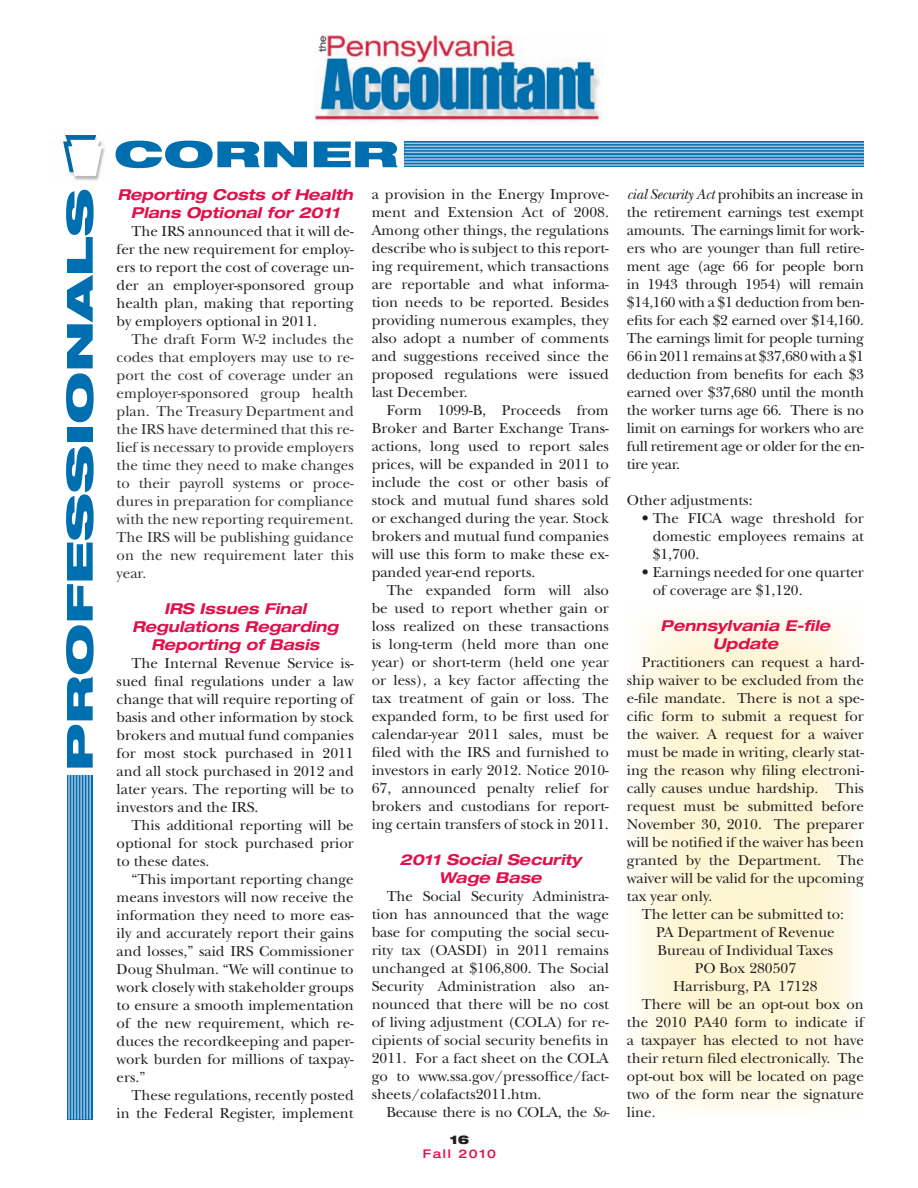
<style>
.page{position:relative;width:918px;height:1188px;background:#fff}
.page>*{position:absolute;margin:0;border:0;box-sizing:border-box;transform-origin:0 0}
.t1{font:15px/18px "New Baskerville";color:#231f20;text-align:justify}
.t2{font:15px/18px "New Baskerville";color:#313232;text-align:justify}
.t3{font:italic 700 expanded 15px/18px "Helvetica Neue";color:#e0104b;text-align:center}
.t4{font:15px "New Baskerville";letter-spacing:-.02em;color:#231f20}
.t5{font:500 expanded 12px "Helvetica Neue";letter-spacing:.14em;color:#e0104b}
.t6{font:900 expanded 12px "Helvetica Neue";color:#231f20}
.s1{font-style:italic}
</style>
<div class="page">
<img style="left:314px;top:35px;width:288px;height:90px">
<svg style="left:66px;top:446px;width:28px;height:322px"></svg>
<div style="left:67px;top:427px;width:26px;height:14px;background:#006faf"></div>
<svg style="left:66px;top:190px;width:28px;height:232px"></svg>
<svg style="left:116px;top:141px;width:191px;height:27px"></svg>
<svg style="left:314px;top:142px;width:84px;height:25px"></svg>
<img style="left:73px;top:142px;width:32px;height:39px">
<svg style="left:63px;top:135px;width:39px;height:41px"></svg>
<div style="left:67px;top:775px;width:26px;height:344px;background:#006faf"></div>
<hr style="left:68px;top:775px;width:2px;height:344px;background:#a5c3e1">
<hr style="left:71px;top:775px;width:2px;height:344px;background:#a5c3e1">
<hr style="left:74px;top:775px;width:2px;height:344px;background:#a5c3e1">
<hr style="left:77px;top:775px;width:2px;height:344px;background:#a5c3e1">
<hr style="left:80px;top:775px;width:2px;height:344px;background:#a5c3e1">
<hr style="left:83px;top:775px;width:2px;height:344px;background:#a5c3e1">
<hr style="left:86px;top:775px;width:2px;height:344px;background:#a5c3e1">
<hr style="left:89px;top:775px;width:2px;height:344px;background:#a5c3e1">
<svg style="left:404px;top:142px;width:460px;height:25px;background:#197bb6"></svg>
<hr style="left:404px;top:164px;width:460px;height:2px;background:#a5c3e1">
<hr style="left:404px;top:161px;width:460px;height:2px;background:#a5c3e1">
<hr style="left:404px;top:158px;width:460px;height:2px;background:#a5c3e1">
<hr style="left:404px;top:155px;width:460px;height:2px;background:#a5c3e1">
<hr style="left:404px;top:152px;width:460px;height:1px;background:#a5c3e1">
<hr style="left:404px;top:149px;width:460px;height:1px;background:#a5c3e1">
<hr style="left:404px;top:146px;width:460px;height:1px;background:#a5c3e1">
<hr style="left:404px;top:143px;width:460px;height:1px;background:#a5c3e1">
<svg style="left:635px;top:614px;width:222px;height:496px;background:#fef6db"></svg>
<p class="t3" style="left:117px;top:185px;width:237px">Reporting Costs of Health<br>Plans Optional for 2011</p>
<p class="t1" style="left:117px;top:222px;width:239px;text-indent:15px">The IRS announced that it will de&shy;fer the new requirement for employ&shy;ers to report the cost of coverage un&shy;der an employer-sponsored group health plan, making that reporting by employers optional in 2011.</p>
<p class="t2" style="left:117px;top:330px;width:239px;text-indent:15px">The draft Form W-2 includes the codes that employers may use to re&shy;port the cost of coverage under an employer-sponsored group health plan. The Treasury Department and the IRS have determined that this re&shy;lief is necessary to provide employers the time they need to make changes to their payroll systems or proce&shy;dures in preparation for compliance with the new reporting requirement.<br>The IRS will be publishing guidance on the new requirement later this year.</p>
<p class="t3" style="left:132px;top:599px;width:208px">IRS Issues Final<br>Regulations Regarding<br>Reporting of Basis</p>
<p class="t1" style="left:117px;top:654px;width:239px;text-indent:15px">The Internal Revenue Service is&shy;sued final regulations under a law change that will require reporting of basis and other information by stock brokers and mutual fund companies for most stock purchased in 2011 and all stock purchased in 2012 and later years. The reporting will be to investors and the IRS.</p>
<p class="t1" style="left:117px;top:816px;width:239px;text-indent:15px">This additional reporting will be optional for stock purchased prior to these dates.</p>
<p class="t1" style="left:117px;top:870px;width:239px;text-indent:15px">“This important reporting change means investors will now receive the information they need to more eas&shy;ily and accurately report their gains and losses,” said IRS Commissioner Doug Shulman. “We will continue to work closely with stakeholder groups to ensure a smooth implementation of the new requirement, which re&shy;duces the recordkeeping and paper&shy;work burden for millions of taxpay&shy;ers.”</p>
<p class="t1" style="left:117px;top:1086px;width:239px;text-align:right">These regulations, recently posted in the Federal Register, implement</p>
<p class="t1" style="left:372px;top:185px;width:239px">a provision in the Energy Improve&shy;ment and Extension Act of 2008.<br>Among other things, the regulations describe who is subject to this report&shy;ing requirement, which transactions are reportable and what informa&shy;tion needs to be reported. Besides providing numerous examples, they also adopt a number of comments and suggestions received since the proposed regulations were issued last December.</p>
<p class="t1" style="left:372px;top:401px;width:239px;text-indent:15px">Form 1099-B, Proceeds from Broker and Barter Exchange Trans&shy;actions, long used to report sales prices, will be expanded in 2011 to include the cost or other basis of stock and mutual fund shares sold or exchanged during the year. Stock brokers and mutual fund companies will use this form to make these ex&shy;panded year-end reports.</p>
<p class="t1" style="left:372px;top:581px;width:239px;text-indent:15px">The expanded form will also be used to report whether gain or loss realized on these transactions is long-term (held more than one year) or short-term (held one year or less), a key factor affecting the tax treatment of gain or loss. The expanded form, to be first used for calendar-year 2011 sales, must be filed with the IRS and furnished to investors in early 2012. Notice 2010- 67, announced penalty relief for brokers and custodians for report&shy;ing certain transfers of stock in 2011.</p>
<p class="t3" style="left:399px;top:850px;width:183px">2011 Social Security<br>Wage Base</p>
<p class="t1" style="left:372px;top:887px;width:239px;text-indent:15px">The Social Security Administra&shy;tion has announced that the wage base for computing the social secu&shy;rity tax (OASDI) in 2011 remains unchanged at $106,800. The Social Security Administration also an&shy;nounced that there will be no cost of living adjustment (COLA) for re&shy;cipients of social security benefits in 2011. For a fact sheet on the COLA go to www.ssa.gov/pressoffice/fact&shy;sheets/colafacts2011.htm.</p>
<p class="t4" style="left:386px;top:1103px;width:225px">Because there is no COLA, the <span class="s1">So-</span></p>
<p class="t6" style="left:450px;top:1132px;width:21px">16</p>
<p class="t5" style="left:423px;top:1147px;width:75px">Fall 2010</p>
<p class="t1" style="left:627px;top:185px;width:239px"><span class="s1">cial Security Act</span> prohibits an increase in the retirement earnings test exempt amounts. The earnings limit for work&shy;ers who are younger than full retire&shy;ment age (age 66 for people born in 1943 through 1954) will remain $14,160 with a $1 deduction from ben&shy;efits for each $2 earned over $14,160.<br>The earnings limit for people turning 66 in 2011 remains at $37,680 with a $1 deduction from benefits for each $3 earned over $37,680 until the month the worker turns age 66. There is no limit on earnings for workers who are full retirement age or older for the en&shy;tire year.</p>
<p class="t1" style="left:627px;top:491px;width:127px">Other adjustments:</p>
<p class="t1" style="left:653px;top:509px;width:213px;text-indent:-11px">• The FICA wage threshold for domestic employees remains at $1,700.</p>
<p class="t1" style="left:653px;top:563px;width:213px;text-indent:-11px">• Earnings needed for one quarter of coverage are $1,120.</p>
<p class="t3" style="left:661px;top:616px;width:171px">Pennsylvania E-file<br>Update</p>
<p class="t1" style="left:627px;top:653px;width:239px;text-indent:15px">Practitioners can request a hard&shy;ship waiver to be excluded from the e-file mandate. There is not a spe&shy;cific form to submit a request for the waiver. A request for a waiver must be made in writing, clearly stat&shy;ing the reason why filing electroni&shy;cally causes undue hardship. This request must be submitted before November 30, 2010. The preparer will be notified if the waiver has been granted by the Department. The waiver will be valid for the upcoming tax year only.</p>
<p class="t1" style="left:642px;top:905px;width:204px">The letter can be submitted to:</p>
<p class="t1" style="left:656px;top:923px;width:180px">PA Department of Revenue</p>
<p class="t1" style="left:658px;top:941px;width:177px">Bureau of Individual Taxes</p>
<p class="t1" style="left:695px;top:959px;width:103px">PO Box 280507</p>
<p class="t1" style="left:673px;top:977px;width:146px">Harrisburg, PA 17128</p>
<p class="t1" style="left:642px;top:995px;width:224px">There will be an opt-out box on</p>
<p class="t1" style="left:627px;top:1013px;width:239px">the 2010 PA40 form to indicate if</p>
<p class="t1" style="left:627px;top:1031px;width:239px">a taxpayer has elected to not have</p>
<p class="t1" style="left:627px;top:1049px;width:239px">their return filed electronically. The</p>
<p class="t1" style="left:627px;top:1067px;width:239px">opt-out box will be located on page</p>
<p class="t1" style="left:627px;top:1085px;width:239px">two of the form near the signature</p>
<p class="t1" style="left:627px;top:1103px;width:30px">line.</p>
</div>
